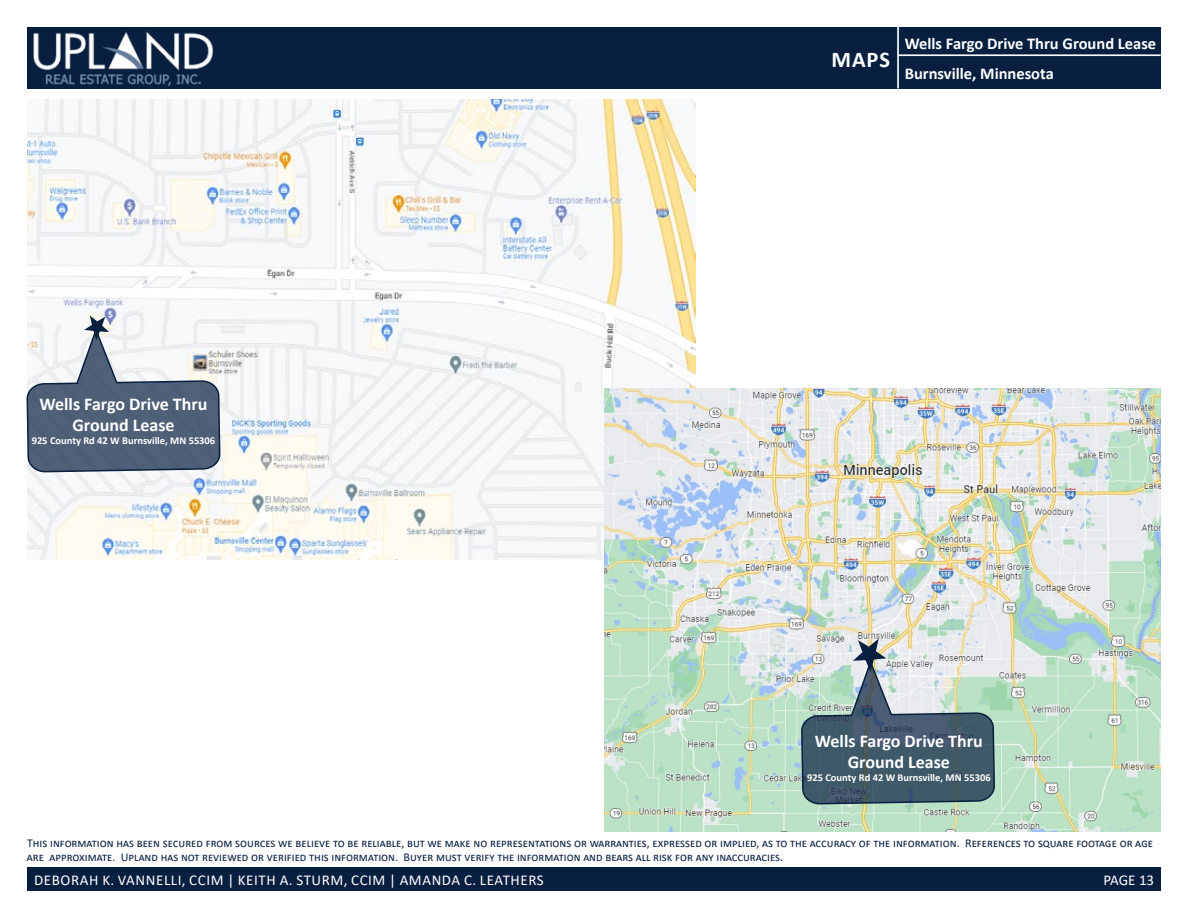
<style>
.page{position:relative;width:1188px;height:918px;background:#fff}
.page>*{position:absolute;margin:0;border:0;box-sizing:border-box;transform-origin:0 0}
.t1{font:700 22.5px "Calibri";color:#fff}
.t2{font:700 18px/21.6px "Calibri";color:#fff;text-align:center}
.t3{font:700 16.5px/30px "Calibri";color:#fff}
.t4{font:15px "Calibri";letter-spacing:.04em;color:#fff}
.t5{font:12px/14.4px "Calibri";color:#081f40}
.t6{font:700 10.5px "Calibri";color:#fff}
</style>
<div class="page">
<div style="left:27px;top:867px;width:1134px;height:24px;background:#081f40"></div>
<div style="left:27px;top:27px;width:1134px;height:62px;background:#081f40"></div>
<img style="left:33px;top:32px;width:180px;height:54px">
<hr style="left:898px;top:54px;width:263px;height:2px;background:#fff">
<hr style="left:897px;top:27px;width:2px;height:62px;background:#fff">
<img style="left:27px;top:99px;width:669px;height:460px">
<img style="left:605px;top:389px;width:556px;height:443px">
<svg style="left:27px;top:315px;width:193px;height:158px"></svg>
<svg style="left:800px;top:639px;width:195px;height:166px;background:#7e9198"></svg>
<h2 class="t2" style="left:39px;top:393px;width:170px">Wells Fargo Drive Thru<br>Ground Lease</h2>
<p class="t6" style="left:32px;top:433px;width:185px">925 County Rd 42 W Burnsville, MN 55306</p>
<h1 class="t1" style="left:831px;top:44px;width:60px">MAPS</h1>
<h3 class="t3" style="left:905px;top:28px;width:253px">Wells Fargo Drive Thru Ground Lease<br>Burnsville, Minnesota</h3>
<h2 class="t2" style="left:815px;top:730px;width:170px">Wells Fargo Drive Thru<br>Ground Lease</h2>
<p class="t6" style="left:807px;top:770px;width:185px">925 County Rd 42 W Burnsville, MN 55306</p>
<p class="t5" style="left:27px;top:835px;width:1128px">This information has been secured from sources we believe to be reliable, but we make no representations or warranties, expressed or implied, as to the accuracy of the information. References to square footage or age are approximate. Upland has not reviewed or verified this information. Buyer must verify the information and bears all risk for any inaccuracies.</p>
<p class="t4" style="left:34px;top:869px;width:511px">DEBORAH K. VANNELLI, CCIM | KEITH A. STURM, CCIM | AMANDA C. LEATHERS</p>
<p class="t4" style="left:1104px;top:869px;width:52px">PAGE 13</p>
</div>
